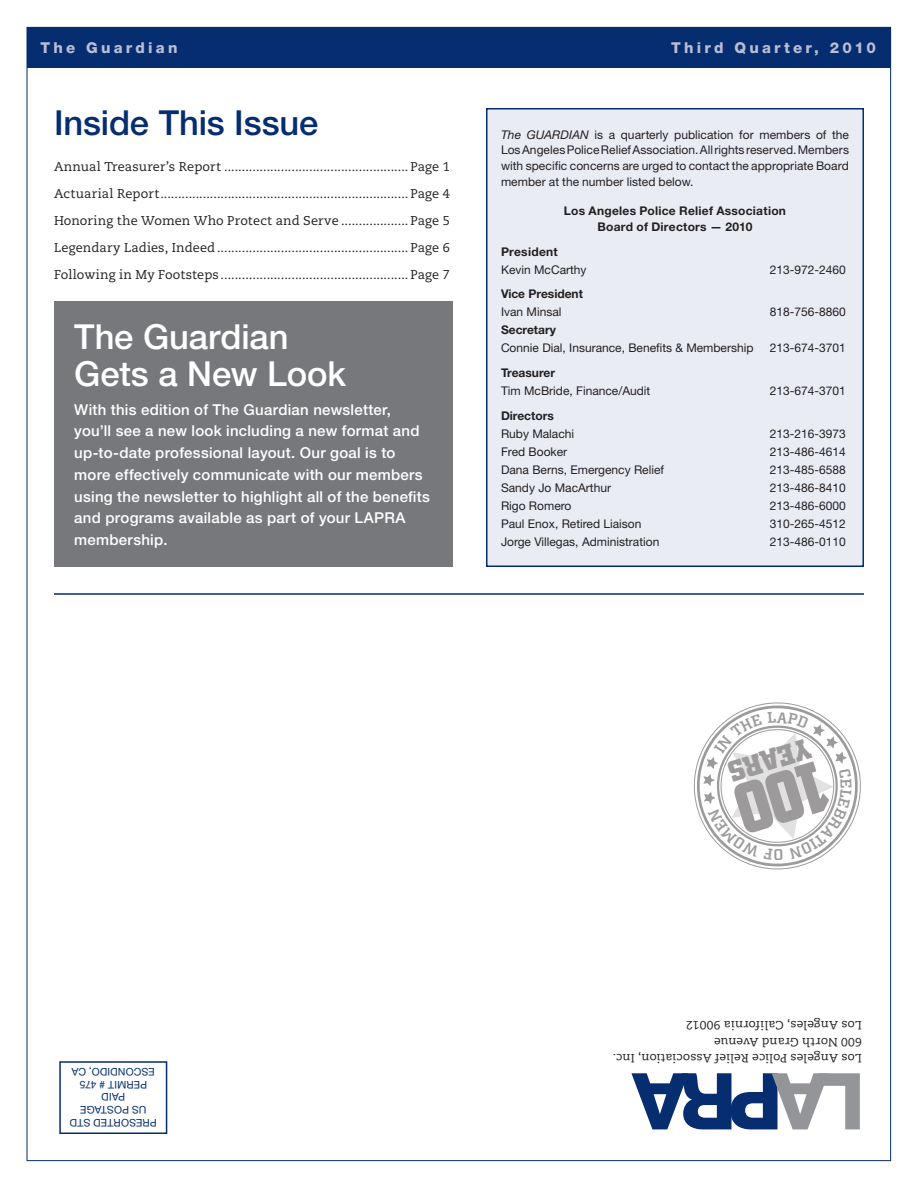
<style>
.page{position:relative;width:918px;height:1188px;background:#fff}
.page>*{position:absolute;margin:0;border:0;box-sizing:border-box;transform-origin:0 0}
.t1{font:500 34.5px/37.5px "Helvetica Neue";letter-spacing:-.005em;color:#fff}
.t2{font:500 34.5px "Helvetica Neue";letter-spacing:-.005em;color:#052d6f}
.t3{font:500 15px/21.8px "Helvetica Neue";letter-spacing:.015em;color:#fff}
.t4{font:800 15px "Helvetica Neue";letter-spacing:.215em;color:#b9bdd7}
.t5{font:12.75px/27px "Caecilia";letter-spacing:.01em;color:#231f20;text-align:justify}
.t6{font:12px/15.8px "Helvetica Neue";color:#231f20;text-align:justify}
.t7{font:700 12px/15.8px "Helvetica Neue";letter-spacing:.015em;color:#231f20;text-align:center}
.t8{font:12px/16.5px "Caecilia";letter-spacing:.015em;color:#231f20}
.t9{font:10.5px/12.8px "Helvetica Neue";letter-spacing:.015em;color:#052d6f;text-align:center}
.s1{font-style:italic}
</style>
<div class="page">
<hr style="left:27px;top:27px;width:1px;height:1134px;background:#052d6f">
<hr style="left:27px;top:1160px;width:864px;height:1px;background:#052d6f">
<div style="left:27px;top:27px;width:864px;height:41px;background:#052d6f"></div>
<div style="left:54px;top:302px;width:398px;height:265px;background:#76787b"></div>
<hr style="left:890px;top:27px;width:1px;height:1134px;background:#052d6f">
<hr style="left:54px;top:593px;width:810px;height:2px;background:#052d6f">
<svg style="left:631px;top:1073px;width:229px;height:56px"></svg>
<div style="left:59px;top:1061px;width:108px;height:73px;border:2px solid #052d6f"></div>
<div style="left:487px;top:109px;width:376px;height:457px;background:#eaecf4"></div>
<div style="left:486px;top:108px;width:378px;height:459px;border:2px solid #052d6f"></div>
<svg style="left:693px;top:702px;width:168px;height:168px"></svg>
<p class="t4" style="left:40px;top:39px;width:139px">The Guardian</p>
<p class="t4" style="left:671px;top:39px;width:206px">Third Quarter, 2010</p>
<h1 class="t2" style="left:54px;top:102px;width:266px">Inside This Issue</h1>
<p class="t5" style="left:54px;top:154px;width:398px">Annual Treasurer’s Report .................................................... Page 1<br>Actuarial Report...................................................................... Page 4<br>Honoring the Women Who Protect and Serve ................... Page 5<br>Legendary Ladies, Indeed...................................................... Page 6<br>Following in My Footsteps..................................................... Page 7</p>
<h1 class="t1" style="left:74px;top:317px;width:273px">The Guardian<br>Gets a New Look</h1>
<p class="t3" style="left:74px;top:398px;width:357px">With this edition of The Guardian newsletter, you’ll see a new look including a new format and up-to-date professional layout. Our goal is to more effectively communicate with our members using the newsletter to highlight all of the benefits and programs available as part of your LAPRA membership.</p>
<p class="t6" style="left:501px;top:126px;width:350px"><span class="s1">The GUARDIAN</span> is a quarterly publication for members of the Los Angeles Police Relief Association. All rights reserved. Members with specific concerns are urged to contact the appropriate Board member at the number listed below.</p>
<p class="t7" style="left:564px;top:203px;width:224px">Los Angeles Police Relief Association<br>Board of Directors — 2010</p>
<p class="t7" style="left:501px;top:243px;width:58px">President</p>
<p class="t6" style="left:501px;top:261px;width:87px">Kevin McCarthy</p>
<p class="t6" style="left:770px;top:261px;width:78px">213-972-2460</p>
<p class="t7" style="left:501px;top:286px;width:83px">Vice President</p>
<p class="t6" style="left:501px;top:304px;width:62px">Ivan Minsal</p>
<p class="t6" style="left:770px;top:304px;width:78px">818-756-8860</p>
<p class="t7" style="left:501px;top:322px;width:56px">Secretary</p>
<p class="t6" style="left:501px;top:340px;width:254px">Connie Dial, Insurance, Benefits &amp; Membership</p>
<p class="t6" style="left:770px;top:340px;width:78px">213-674-3701</p>
<p class="t7" style="left:501px;top:365px;width:56px">Treasurer</p>
<p class="t6" style="left:501px;top:383px;width:151px">Tim McBride, Finance/Audit</p>
<p class="t6" style="left:770px;top:383px;width:78px">213-674-3701</p>
<p class="t7" style="left:501px;top:407px;width:54px">Directors</p>
<p class="t6" style="left:501px;top:426px;width:75px">Ruby Malachi</p>
<p class="t6" style="left:770px;top:426px;width:78px">213-216-3973</p>
<p class="t6" style="left:501px;top:444px;width:68px">Fred Booker</p>
<p class="t6" style="left:770px;top:444px;width:78px">213-486-4614</p>
<p class="t6" style="left:501px;top:462px;width:165px">Dana Berns, Emergency Relief</p>
<p class="t6" style="left:770px;top:462px;width:78px">213-485-6588</p>
<p class="t6" style="left:501px;top:480px;width:112px">Sandy Jo MacArthur</p>
<p class="t6" style="left:770px;top:480px;width:78px">213-486-8410</p>
<p class="t6" style="left:501px;top:498px;width:72px">Rigo Romero</p>
<p class="t6" style="left:770px;top:498px;width:78px">213-486-6000</p>
<p class="t6" style="left:501px;top:516px;width:142px">Paul Enox, Retired Liaison</p>
<p class="t6" style="left:770px;top:516px;width:78px">310-265-4512</p>
<p class="t6" style="left:501px;top:534px;width:160px">Jorge Villegas, Administration</p>
<p class="t6" style="left:770px;top:534px;width:78px">213-486-0110</p>
<p class="t9" style="left:157px;top:1129px;width:88px;rotate:-180deg">PRESORTED STD<br>US POSTAGE<br>PAID<br>PERMIT # 475<br>ESCONDIDO, CA</p>
<p class="t8" style="left:862px;top:1067px;width:250px;rotate:-180deg">Los Angeles Police Relief Association, Inc.<br>600 North Grand Avenue<br>Los Angeles, California 90012</p>
</div>
